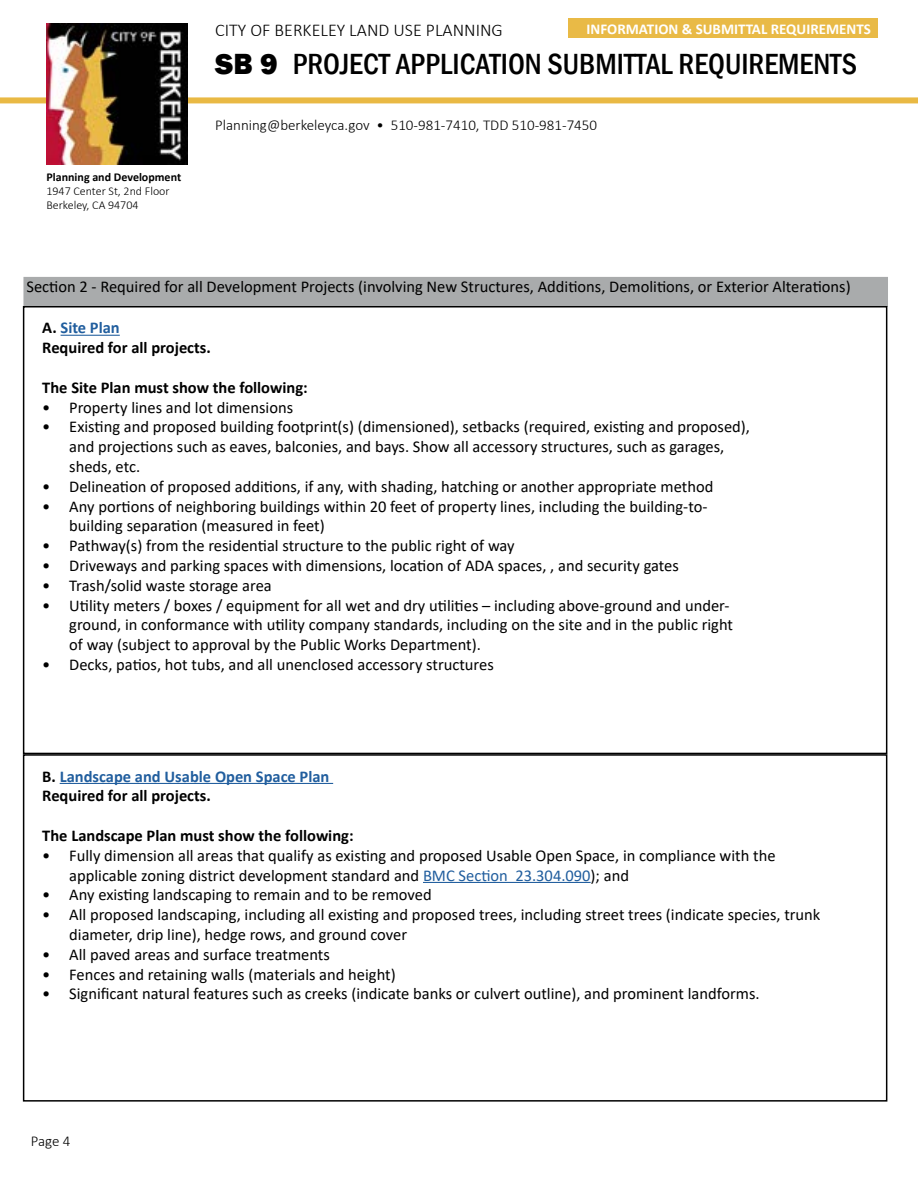
<style>
.page{position:relative;width:918px;height:1188px;background:#fff}
.page>*{position:absolute;margin:0;border:0;box-sizing:border-box;transform-origin:0 0}
.t1{font:500 condensed 30px "Franklin Gothic";color:#000}
.t2{font:300 18px "Calibri";color:#000}
.t3{font:16.5px/19.8px "Calibri";color:#000}
.t4{font:700 16.5px/19.8px "Calibri";color:#000}
.t5{font:700 16.5px/19.8px "Calibri";color:#215e9e}
.t6{font:700 15px "Calibri";color:#fff}
.t7{font:300 15px "Calibri";color:#000}
.t8{font:300 12px/14.4px "Calibri";color:#000}
.t9{font:700 12px "Calibri";color:#000}
.s1{font-weight:800;font-stretch:normal}
.s2{color:#215e9e}
.s3{color:#000}
</style>
<div class="page">
<div style="left:0;top:97px;width:918px;height:6px;background:#e9b944"></div>
<img style="left:46px;top:23px;width:141px;height:141px">
<div style="left:25px;top:278px;width:862px;height:27px;background:#a9abac"></div>
<div style="left:23px;top:277px;width:865px;height:30px;border:3px solid #a9abac"></div>
<div style="left:23px;top:306px;width:864px;height:448px;border:2px solid #000"></div>
<div style="left:23px;top:754px;width:864px;height:348px;border:2px solid #000"></div>
<hr style="left:61px;top:335px;width:59px;height:1px;background:#215e9e">
<hr style="left:60px;top:783px;width:273px;height:1px;background:#215e9e">
<hr style="left:423px;top:882px;width:168px;height:1px;background:#215e9e">
<div style="left:568px;top:18px;width:310px;height:20px;background:#e9ba46"></div>
<p class="t2" style="left:215px;top:19px;width:289px">CITY OF BERKELEY LAND USE PLANNING</p>
<p class="t6" style="left:621px;top:18px;width:251px">INFORMATION &amp; SUBMITTAL CHECKLIST</p>
<p class="t6" style="left:587px;top:18px;width:286px">INFORMATION &amp; SUBMITTAL REQUIREMENTS</p>
<h1 class="t1" style="left:215px;top:44px;width:644px"><span class="s1">SB 9</span> PROJECT APPLICATION SUBMITTAL REQUIREMENTS</h1>
<p class="t9" style="left:46px;top:168px;width:136px">Planning and Development</p>
<p class="t8" style="left:46px;top:184px;width:125px">1947 Center St, 2nd Floor<br>Berkeley, CA 94704</p>
<p class="t7" style="left:215px;top:116px;width:383px">Planning@berkeleyca.gov • 510-981-7410, TDD 510-981-7450</p>
<p class="t3" style="left:26px;top:276px;width:826px">Section 2 - Required for all Development Projects (involving New Structures, Additions, Demolitions, or Exterior Alterations)</p>
<p class="t4" style="left:42px;top:318px;width:170px">A. <span class="s2">Site Plan<br></span>Required for all projects.</p>
<p class="t4" style="left:42px;top:377px;width:267px">The Site Plan must show the following:</p>
<p class="t3" style="left:42px;top:397px;width:252px">• Property lines and lot dimensions</p>
<p class="t3" style="left:69px;top:417px;width:682px;text-indent:-27px">• Existing and proposed building footprint(s) (dimensioned), setbacks (required, existing and proposed), and projections such as eaves, balconies, and bays. Show all accessory structures, such as garages, sheds, etc.</p>
<p class="t3" style="left:42px;top:476px;width:673px">• Delineation of proposed additions, if any, with shading, hatching or another appropriate method</p>
<p class="t3" style="left:69px;top:496px;width:640px;text-indent:-27px">• Any portions of neighboring buildings within 20 feet of property lines, including the building-to&shy;building separation (measured in feet)</p>
<p class="t3" style="left:42px;top:535px;width:474px">• Pathway(s) from the residential structure to the public right of way</p>
<p class="t3" style="left:42px;top:555px;width:638px">• Driveways and parking spaces with dimensions, location of ADA spaces, , and security gates</p>
<p class="t3" style="left:42px;top:575px;width:231px">• Trash/solid waste storage area</p>
<p class="t3" style="left:69px;top:595px;width:665px;text-indent:-27px">• Utility meters / boxes / equipment for all wet and dry utilities – including above-ground and under&shy;ground, in conformance with utility company standards, including on the site and in the public right of way (subject to approval by the Public Works Department).</p>
<p class="t3" style="left:42px;top:654px;width:453px">• Decks, patios, hot tubs, and all unenclosed accessory structures</p>
<p class="t5" style="left:42px;top:766px;width:289px"><span class="s3">B.</span> Landscape and Usable Open Space Plan<br><span class="s3">Required for all projects.</span></p>
<p class="t4" style="left:42px;top:825px;width:313px">The Landscape Plan must show the following:</p>
<p class="t3" style="left:69px;top:845px;width:708px;text-indent:-27px">• Fully dimension all areas that qualify as existing and proposed Usable Open Space, in compliance with the applicable zoning district development standard and <span class="s2">BMC Section 23.304.090</span>); and</p>
<p class="t3" style="left:42px;top:885px;width:391px">• Any existing landscaping to remain and to be removed</p>
<p class="t3" style="left:69px;top:904px;width:753px;text-indent:-27px">• All proposed landscaping, including all existing and proposed trees, including street trees (indicate species, trunk diameter, drip line), hedge rows, and ground cover</p>
<p class="t3" style="left:42px;top:944px;width:289px">• All paved areas and surface treatments</p>
<p class="t3" style="left:42px;top:964px;width:355px">• Fences and retaining walls (materials and height)</p>
<p class="t3" style="left:42px;top:984px;width:719px">• Significant natural features such as creeks (indicate banks or culvert outline), and prominent landforms.</p>
<p class="t7" style="left:31px;top:1131px;width:41px">Page 4</p>
</div>
